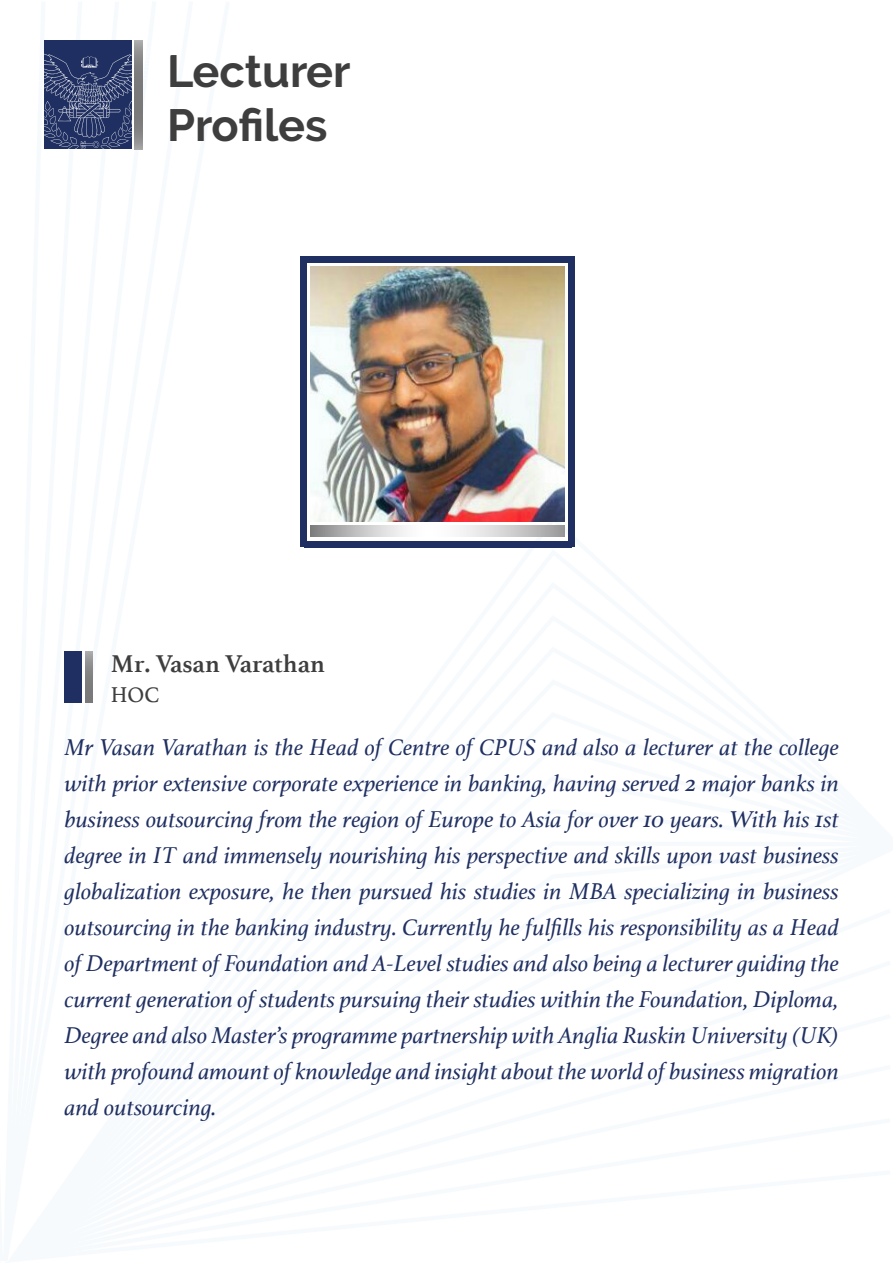
<style>
.page{position:relative;width:893px;height:1263px;background:#fff}
.page>*{position:absolute;margin:0;border:0;box-sizing:border-box;transform-origin:0 0}
.Level_1_Heading{font:700 45px "Raleway";color:#3e3e3f}
.t1{font:700 25.5px "Athelas";color:#3e3e3f}
.t2{font:italic 24px/36px "Athelas";color:#1f2f61;text-align:justify}
.t3{font:22.5px "Athelas";color:#3e3e3f}
</style>
<div class="page">
<svg style="left:44px;top:40px;width:99px;height:663px"></svg>
<img style="left:135px;top:41px;width:7px;height:108px">
<div style="left:64px;top:651px;width:18px;height:51px;background:#1f2f61"></div>
<img style="left:85px;top:651px;width:7px;height:51px">
<img style="left:310px;top:266px;width:254px;height:255px">
<div style="left:304px;top:541px;width:268px;height:6px;background:#1f2f61"></div>
<div style="left:304px;top:257px;width:269px;height:6px;background:#1f2f61"></div>
<div style="left:300px;top:256px;width:6px;height:291px;background:#1f2f61"></div>
<div style="left:569px;top:256px;width:6px;height:291px;background:#1f2f61"></div>
<p class="Level_1_Heading" style="left:167px;top:45px;width:185px">Lecturer</p>
<p class="Level_1_Heading" style="left:167px;top:99px;width:162px">Profiles</p>
<p class="t1" style="left:111px;top:643px;width:216px">Mr. Vasan Varathan</p>
<p class="t3" style="left:111px;top:676px;width:50px">HOC</p>
<p class="t2" style="left:64px;top:729px;width:776px">Mr Vasan Varathan is the Head of Centre of CPUS and also a lecturer at the college with prior extensive corporate experience in banking, having served 2 major banks in business outsourcing from the region of Europe to Asia for over 10 years. With his 1st degree in IT and immensely nourishing his perspective and skills upon vast business globalization exposure, he then pursued his studies in MBA specializing in business outsourcing in the banking industry. Currently he fulfills his responsibility as a Head of Department of Foundation and A-Level studies and also being a lecturer guiding the current generation of students pursuing their studies within the Foundation, Diploma, Degree and also Master’s programme partnership with Anglia Ruskin University (UK) with profound amount of knowledge and insight about the world of business migration and outsourcing.</p>
</div>
